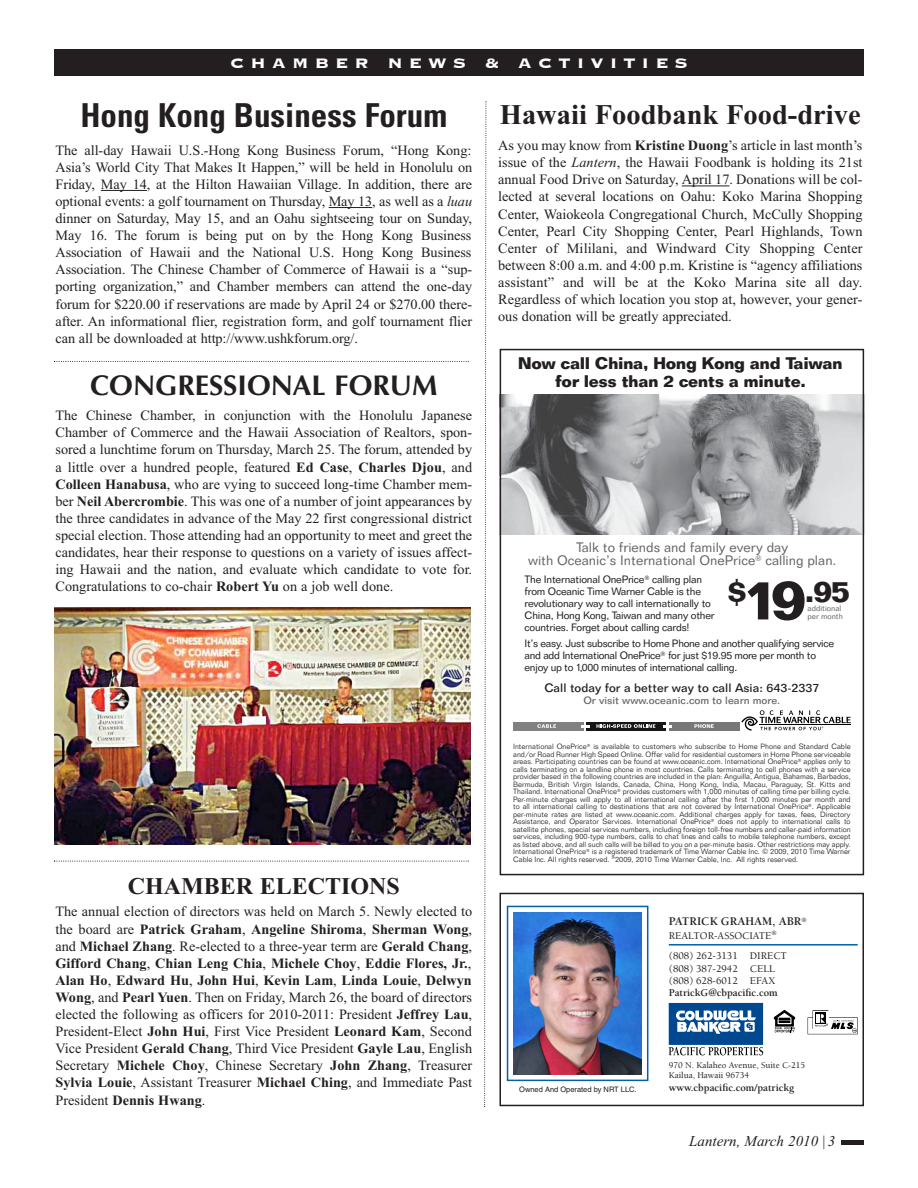
<style>
.page{position:relative;width:918px;height:1188px;background:#fff}
.page>*{position:absolute;margin:0;border:0;box-sizing:border-box;transform-origin:0 0}
.t1{font:700 condensed 33px "Univers";color:#231f20}
.t2{font:29.55px "Folio BT Bold+NBDTZF";color:#231f20}
.t3{font:700 28.5px "Times New Roman";color:#231f20}
.t4{font:700 28.5px "Optima";color:#231f20}
.t5{font:700 24px "Times New Roman";color:#231f20}
.t6{font:700 18px "Copperplate";letter-spacing:.305em;color:#fff;scale:1.1 1}
.t7{font:16.5px/18px "Folio BT Bold+NBDTZF";letter-spacing:-.025em;color:#231f20;text-align:center}
.t8{font:italic 15px "Times New Roman";color:#231f20}
.t9{font:14.25px/17.1px "Times New Roman";color:#231f20;text-align:justify}
.t10{font:13.5px/13.5px "Folio BT Book+QHVUOW";color:#666;text-align:center}
.t11{font:12px "Folio BT Medium+GRTUFH";color:#231f20}
.t12{font:12px "Berkeley Bold+EQHXXU";color:#231f20}
.t13{font:10.5px/12px "Folio BT Book+QHVUOW";letter-spacing:-.02em;color:#231f20}
.t14{font:10.5px/12.3px "Berkeley Medium+KSJDOO";color:#231f20}
.t15{font:10.5px "Berkeley Bold+EQHXXU";color:#231f20}
.t16{font:10.5px "Folio BT Medium+GRTUFH";color:#666}
.t17{font:9px/10.8px "Berkeley Medium+KSJDOO";color:#231f20}
.t18{font:7.8px/8.1px "Folio BT Book+QHVUOW";color:#666}
.t19{font:7.5px/7.5px "Folio BT Light+QATQRY";color:#231f20;text-align:justify}
.t20{font:7.5px "Helvetica+NCSSVR";color:#231f20}
.s1{font-style:italic}
.s2{font-weight:700}
.s3{font-size:55.35px}
</style>
<div class="page">
<hr style="left:842px;top:1140px;width:22px;height:4px;background:#231f20">
<svg style="left:484px;top:101px;width:3px;height:1006px"></svg>
<div style="left:54px;top:50px;width:810px;height:26px;background:#231f20"></div>
<hr style="left:101px;top:190px;width:46px;height:1px;background:#231f20">
<hr style="left:329px;top:207px;width:43px;height:1px;background:#231f20">
<img style="left:503px;top:395px;width:358px;height:140px">
<svg style="left:742px;top:710px;width:109px;height:21px"></svg>
<div style="left:669px;top:722px;width:71px;height:9px;background:#777"></div>
<div style="left:587px;top:722px;width:79px;height:9px;background:#161616"></div>
<div style="left:513px;top:722px;width:71px;height:9px;background:#818181"></div>
<svg style="left:537px;top:724px;width:19px;height:4px"></svg>
<svg style="left:596px;top:724px;width:59px;height:4px"></svg>
<svg style="left:581px;top:725px;width:9px;height:2px"></svg>
<svg style="left:663px;top:725px;width:9px;height:2px"></svg>
<svg style="left:694px;top:724px;width:20px;height:4px"></svg>
<div style="left:500px;top:349px;width:364px;height:526px;border:2px solid #231f20"></div>
<hr style="left:669px;top:944px;width:189px;height:2px;background:#0060a9">
<svg style="left:669px;top:1003px;width:94px;height:52px"></svg>
<svg style="left:808px;top:1010px;width:50px;height:24px"></svg>
<svg style="left:774px;top:1010px;width:21px;height:23px"></svg>
<div style="left:507px;top:906px;width:141px;height:175px;border:2px solid #0060a9"></div>
<img style="left:513px;top:912px;width:129px;height:162px">
<div style="left:500px;top:893px;width:364px;height:213px;border:2px solid #231f20"></div>
<svg style="left:54px;top:361px;width:415px;height:1px"></svg>
<svg style="left:54px;top:861px;width:415px;height:1px"></svg>
<hr style="left:682px;top:186px;width:47px;height:1px;background:#231f20">
<img style="left:54px;top:607px;width:416px;height:238px">
<p class="t6" style="left:230px;top:51px;width:418px">CHAMBER NEWS &amp; ACTIVITIES</p>
<h1 class="t1" style="left:80px;top:103px;width:368px">Hong Kong Business Forum</h1>
<p class="t9" style="left:55px;top:143px;width:418px">The all-day Hawaii U.S.-Hong Kong Business Forum, “Hong Kong:<br>Asia’s World City That Makes It Happen,” will be held in Honolulu on Friday, May 14, at the Hilton Hawaiian Village. In addition, there are optional events: a golf tournament on Thursday, May 13, as well as a <span class="s1">luau </span>dinner on Saturday, May 15, and an Oahu sightseeing tour on Sunday, May 16. The forum is being put on by the Hong Kong Business Association of Hawaii and the National U.S. Hong Kong Business Association. The Chinese Chamber of Commerce of Hawaii is a “sup&shy;porting organization,” and Chamber members can attend the one-day forum for $220.00 if reservations are made by April 24 or $270.00 there&shy;after. An informational flier, registration form, and golf tournament flier can all be downloaded at http://www.ushkforum.org/.</p>
<h3 class="t4" style="left:90px;top:374px;width:349px">CONGRESSIONAL FORUM</h3>
<p class="t9" style="left:56px;top:408px;width:418px">The Chinese Chamber, in conjunction with the Honolulu Japanese Chamber of Commerce and the Hawaii Association of Realtors, spon&shy;sored a lunchtime forum on Thursday, March 25. The forum, attended by a little over a hundred people, featured <span class="s2">Ed Case</span>, <span class="s2">Charles Djou</span>, and <span class="s2">Colleen Hanabusa</span>, who are vying to succeed long-time Chamber mem&shy;ber <span class="s2">Neil Abercrombie</span>. This was one of a number of joint appearances by the three candidates in advance of the May 22 first congressional district special election. Those attending had an opportunity to meet and greet the candidates, hear their response to questions on a variety of issues affect&shy;ing Hawaii and the nation, and evaluate which candidate to vote for.<br>Congratulations to co-chair <span class="s2">Robert Yu</span> on a job well done.</p>
<h3 class="t3" style="left:500px;top:105px;width:362px">Hawaii Foodbank Food-drive</h3>
<p class="t9" style="left:498px;top:138px;width:366px">As you may know from <span class="s2">Kristine Duong</span>’s article in last month’s issue of the <span class="s1">Lantern</span>, the Hawaii Foodbank is holding its 21st annual Food Drive on Saturday, April 17. Donations will be col&shy;lected at several locations on Oahu: Koko Marina Shopping Center, Waiokeola Congregational Church, McCully Shopping Center, Pearl City Shopping Center, Pearl Highlands, Town Center of Mililani, and Windward City Shopping Center between 8:00 a.m. and 4:00 p.m. Kristine is “agency affiliations assistant” and will be at the Koko Marina site all day.<br>Regardless of which location you stop at, however, your gener&shy;ous donation will be greatly appreciated.</p>
<p class="t7" style="left:518px;top:356px;width:327px">Now call China, Hong Kong and Taiwan for less than 2 cents a minute.</p>
<p class="t10" style="left:528px;top:542px;width:310px">Talk to friends and family every day<br>with Oceanic’s International OnePrice<sup>®</sup> calling plan.</p>
<p class="t13" style="left:525px;top:575px;width:192px">The International OnePrice<sup>®</sup> calling plan from Oceanic Time Warner Cable is the revolutionary way to call internationally to China, Hong Kong, Taiwan and many other countries. Forget about calling cards!</p>
<p class="t13" style="left:525px;top:639px;width:311px">It’s easy. Just subscribe to Home Phone and another qualifying service and add International OnePrice<sup>®</sup> for just $19.95 more per month to enjoy up to 1,000 minutes of international calling.</p>
<h2 class="t2" style="left:728px;top:580px;width:124px">$<span class="s3">19</span>.95</h2>
<p class="t18" style="left:808px;top:605px;width:37px">additional per month</p>
<p class="t11" style="left:544px;top:681px;width:277px">Call today for a better way to call Asia: 643-2337</p>
<p class="t16" style="left:583px;top:694px;width:198px">Or visit www.oceanic.com to learn more.</p>
<h3 class="t5" style="left:128px;top:879px;width:273px">CHAMBER ELECTIONS</h3>
<p class="t9" style="left:55px;top:905px;width:418px">The annual election of directors was held on March 5. Newly elected to the board are <span class="s2">Patrick Graham</span>, <span class="s2">Angeline Shiroma</span>, <span class="s2">Sherman Wong</span>, and <span class="s2">Michael Zhang</span>. Re-elected to a three-year term are <span class="s2">Gerald Chang</span>, <span class="s2">Gifford Chang</span>, <span class="s2">Chian Leng Chia</span>, <span class="s2">Michele Choy</span>, <span class="s2">Eddie Flores, Jr.</span>, <span class="s2">Alan Ho</span>, <span class="s2">Edward Hu</span>, <span class="s2">John Hui</span>, <span class="s2">Kevin Lam</span>, <span class="s2">Linda Louie</span>, <span class="s2">Delwyn Wong</span>, and <span class="s2">Pearl Yuen</span>. Then on Friday, March 26, the board of directors elected the following as officers for 2010-2011: President <span class="s2">Jeffrey Lau</span>, President-Elect <span class="s2">John Hui</span>, First Vice President <span class="s2">Leonard Kam</span>, Second Vice President <span class="s2">Gerald Chang</span>, Third Vice President <span class="s2">Gayle Lau</span>, English Secretary <span class="s2">Michele Choy</span>, Chinese Secretary <span class="s2">John Zhang</span>, Treasurer <span class="s2">Sylvia Louie</span>, Assistant Treasurer <span class="s2">Michael Ching</span>, and Immediate Past President <span class="s2">Dennis Hwang</span>.</p>
<p class="t19" style="left:513px;top:744px;width:339px">International OnePrice<sup>®</sup> is available to customers who subscribe to Home Phone and Standard Cable and/or Road Runner High Speed Online. Offer valid for residential customers in Home Phone serviceable areas. Participating countries can be found at www.oceanic.com. International OnePrice<sup>®</sup> applies only to calls terminating on a landline phone in most countries. Calls terminating to cell phones with a service provider based in the following countries are included in the plan: Anguilla, Antigua, Bahamas, Barbados, Bermuda, British Virgin Islands, Canada, China, Hong Kong, India, Macau, Paraguay, St. Kitts and Thailand. International OnePrice<sup>®</sup> provides customers with 1,000 minutes of calling time per billing cycle.<br>Per-minute charges will apply to all international calling after the first 1,000 minutes per month and to all international calling to destinations that are not covered by International OnePrice<sup>®</sup>. Applicable per-minute rates are listed at www.oceanic.com. Additional charges apply for taxes, fees, Directory Assistance, and Operator Services. International OnePrice<sup>®</sup> does not apply to international calls to satellite phones, special services numbers, including foreign toll-free numbers and caller-paid information services, including 900-type numbers, calls to chat lines and calls to mobile telephone numbers, except as listed above, and all such calls will be billed to you on a per-minute basis. Other restrictions may apply.<br>International OnePrice<sup>®</sup> is a registered trademark of Time Warner Cable Inc. © 2009, 2010 Time Warner Cable Inc. All rights reserved. <sup>®</sup>2009, 2010 Time Warner Cable, Inc. All rights reserved.</p>
<p class="t12" style="left:669px;top:914px;width:139px">PATRICK GRAHAM, ABR<sup>®</sup></p>
<p class="t14" style="left:669px;top:931px;width:109px">REALTOR-ASSOCIATE<sup>®</sup></p>
<p class="t14" style="left:669px;top:951px;width:120px">(808) 262-3131 DIRECT (808) 387-2942 CELL (808) 628-6012 EFAX</p>
<p class="t15" style="left:669px;top:986px;width:110px">PatrickG@cbpacific.com</p>
<p class="t17" style="left:669px;top:1060px;width:138px">970 N. Kalaheo Avenue, Suite C-215<br>Kailua, Hawaii 96734</p>
<p class="t20" style="left:519px;top:1085px;width:119px">Owned And Operated by NRT LLC.</p>
<p class="t15" style="left:669px;top:1081px;width:127px">www.cbpacific.com/patrickg</p>
<p class="t8" style="left:689px;top:1132px;width:148px">Lantern, March 2010 |3</p>
</div>
